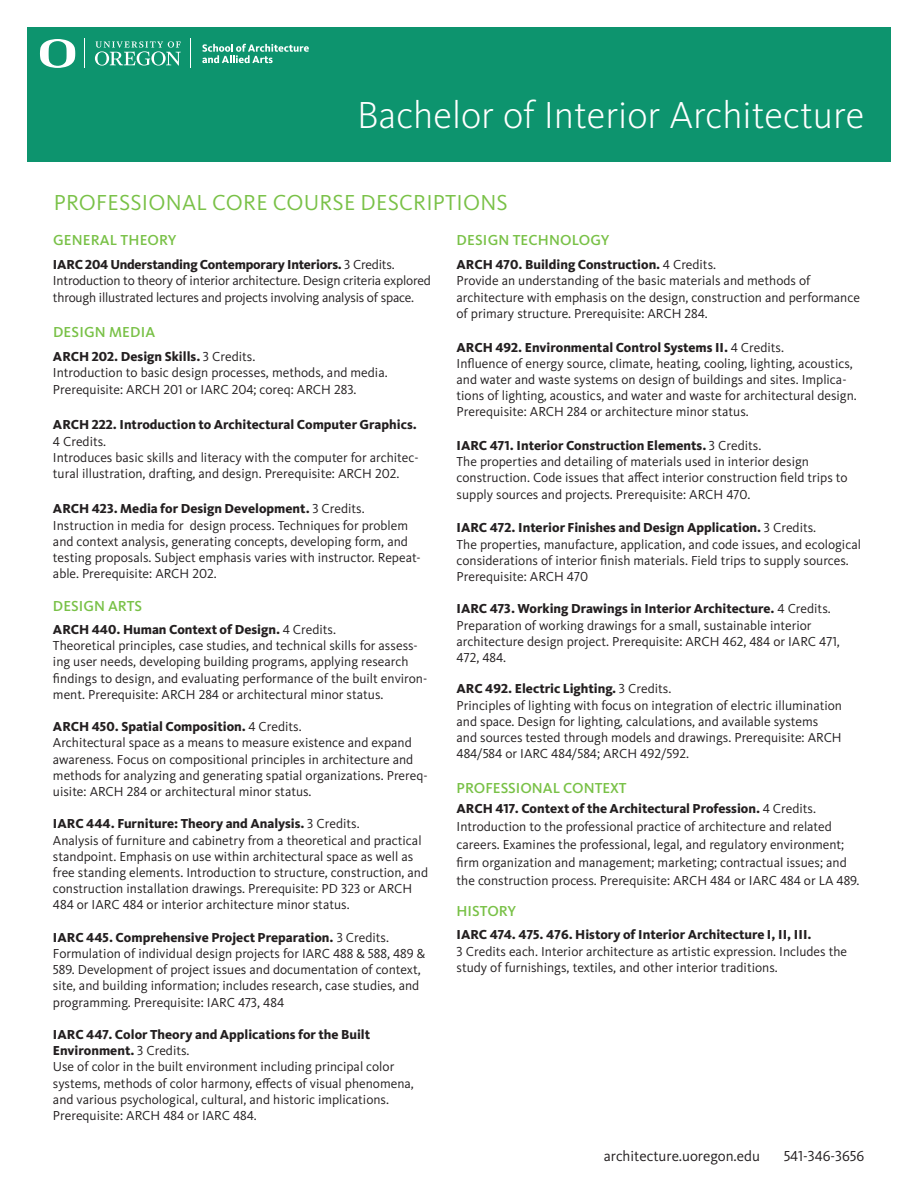
<style>
.page{position:relative;width:918px;height:1188px;background:#fff}
.page>*{position:absolute;margin:0;border:0;box-sizing:border-box;transform-origin:0 0}
.t1{font:300 39px "Kievit Pro";color:#fff}
.B_Head{font:22.5px "Kievit Pro";letter-spacing:.01em;color:#79c147}
.D_Head{font:500 15px "Kievit Pro";letter-spacing:.01em;color:#79c147}
.t2{font:15px "Kievit Pro";color:#231f20}
.C_Head{font:500 15px "Kievit Pro";color:#79c147}
.Body{font:500 15px "Kievit Pro";color:#79c147}
.C_Head-2{font:13.5px/16.2px "Kievit Pro";color:#231f20}
.Body-2{font:13.5px/16.2px "Kievit Pro";color:#231f20}
.C_Head-3{font:800 13.5px "Kievit Pro";color:#231f20}
.s1{font-weight:800}
</style>
<div class="page">
<div style="left:27px;top:27px;width:864px;height:134px;background:#0d946e"></div>
<svg style="left:95px;top:41px;width:86px;height:25px"></svg>
<svg style="left:40px;top:39px;width:35px;height:29px"></svg>
<svg style="left:202px;top:44px;width:107px;height:19px"></svg>
<svg style="left:84px;top:39px;width:1px;height:29px"></svg>
<p class="t1" style="left:357px;top:92px;width:509px">Bachelor of Interior Architecture</p>
<p class="B_Head" style="left:54px;top:189px;width:456px">PROFESSIONAL CORE COURSE DESCRIPTIONS</p>
<p class="D_Head" style="left:53px;top:231px;width:125px">GENERAL THEORY</p>
<p class="C_Head-2" style="left:53px;top:257px;width:379px"><span class="s1">IARC 204 Understanding Contemporary Interiors.</span> 3 Credits.<br>Introduction to theory of interior architecture. Design criteria explored through illustrated lectures and projects involving analysis of space.</p>
<p class="D_Head" style="left:53px;top:323px;width:104px">DESIGN MEDIA</p>
<p class="C_Head-2" style="left:53px;top:348px;width:336px"><span class="s1">ARCH 202. Design Skills.</span> 3 Credits.<br>Introduction to basic design processes, methods, and media.</p>
<p class="C_Head-2" style="left:53px;top:381px;width:305px">Prerequisite: ARCH 201 or IARC 204; coreq: ARCH 283.</p>
<p class="C_Head-3" style="left:53px;top:416px;width:366px">ARCH 222. Introduction to Architectural Computer Graphics.</p>
<p class="C_Head-2" style="left:53px;top:433px;width:367px">4 Credits.<br>Introduces basic skills and literacy with the computer for architec&shy;tural illustration, drafting, and design. Prerequisite: ARCH 202.</p>
<p class="C_Head-2" style="left:53px;top:501px;width:369px"><span class="s1">ARCH 423. Media for Design Development.</span> 3 Credits.<br>Instruction in media for design process. Techniques for problem and context analysis, generating concepts, developing form, and testing proposals. Subject emphasis varies with instructor. Repeat&shy;able. Prerequisite: ARCH 202.</p>
<p class="Body" style="left:53px;top:597px;width:91px">DESIGN ARTS</p>
<p class="C_Head-2" style="left:53px;top:621px;width:376px"><span class="s1">ARCH 440. Human Context of Design.</span> 4 Credits.<br>Theoretical principles, case studies, and technical skills for assess&shy;ing user needs, developing building programs, applying research findings to design, and evaluating performance of the built environ&shy;ment. Prerequisite: ARCH 284 or architectural minor status.</p>
<p class="C_Head-2" style="left:53px;top:718px;width:376px"><span class="s1">ARCH 450. Spatial Composition.</span> 4 Credits.<br>Architectural space as a means to measure existence and expand awareness. Focus on compositional principles in architecture and methods for analyzing and generating spatial organizations. Prereq&shy;uisite: ARCH 284 or architectural minor status.</p>
<p class="C_Head-2" style="left:53px;top:816px;width:377px"><span class="s1">IARC 444. Furniture: Theory and Analysis.</span> 3 Credits.<br>Analysis of furniture and cabinetry from a theoretical and practical standpoint. Emphasis on use within architectural space as well as free standing elements. Introduction to structure, construction, and construction installation drawings. Prerequisite: PD 323 or ARCH 484 or IARC 484 or interior architecture minor status.</p>
<p class="C_Head-2" style="left:53px;top:929px;width:374px"><span class="s1">IARC 445. Comprehensive Project Preparation.</span> 3 Credits.<br>Formulation of individual design projects for IARC 488 &amp; 588, 489 &amp; 589. Development of project issues and documentation of context, site, and building information; includes research, case studies, and programming. Prerequisite: IARC 473, 484</p>
<p class="C_Head-2" style="left:53px;top:1026px;width:362px"><span class="s1">IARC 447. Color Theory and Applications for the Built Environment.</span> 3 Credits.<br>Use of color in the built environment including principal color systems, methods of color harmony, effects of visual phenomena, and various psychological, cultural, and historic implications.</p>
<p class="C_Head-2" style="left:53px;top:1107px;width:205px">Prerequisite: ARCH 484 or IARC 484.</p>
<p class="D_Head" style="left:457px;top:231px;width:154px">DESIGN TECHNOLOGY</p>
<p class="C_Head-2" style="left:457px;top:257px;width:355px"><span class="s1">ARCH 470. Building Construction.</span> 4 Credits.<br>Provide an understanding of the basic materials and methods of</p>
<p class="C_Head-2" style="left:457px;top:289px;width:405px">architecture with emphasis on the design, construction and performance of primary structure. Prerequisite: ARCH 284.</p>
<p class="C_Head-2" style="left:457px;top:339px;width:402px"><span class="s1">ARCH 492. Environmental Control Systems II.</span> 4 Credits.<br>Influence of energy source, climate, heating, cooling, lighting, acoustics, and water and waste systems on design of buildings and sites. Implica&shy;tions of lighting, acoustics, and water and waste for architectural design.<br>Prerequisite: ARCH 284 or architecture minor status.</p>
<p class="C_Head-2" style="left:457px;top:437px;width:354px"><span class="s1">IARC 471. Interior Construction Elements.</span> 3 Credits.<br>The properties and detailing of materials used in interior design</p>
<p class="C_Head-2" style="left:457px;top:470px;width:393px">construction. Code issues that affect interior construction field trips to supply sources and projects. Prerequisite: ARCH 470.</p>
<p class="C_Head-2" style="left:457px;top:520px;width:406px"><span class="s1">IARC 472. Interior Finishes and Design Application.</span> 3 Credits.<br>The properties, manufacture, application, and code issues, and ecological considerations of interior finish materials. Field trips to supply sources.<br>Prerequisite: ARCH 470</p>
<p class="Body-2" style="left:457px;top:601px;width:385px"><span class="s1">IARC 473. Working Drawings in Interior Architecture.</span> 4 Credits.<br>Preparation of working drawings for a small, sustainable interior architecture design project. Prerequisite: ARCH 462, 484 or IARC 471, 472, 484.</p>
<p class="Body-2" style="left:457px;top:681px;width:387px"><span class="s1">ARC 492. Electric Lighting.</span> 3 Credits.<br>Principles of lighting with focus on integration of electric illumination and space. Design for lighting, calculations, and available systems and sources tested through models and drawings. Prerequisite: ARCH 484/584 or IARC 484/584; ARCH 492/592.</p>
<p class="C_Head" style="left:457px;top:779px;width:172px">PROFESSIONAL CONTEXT</p>
<p class="C_Head-2" style="left:457px;top:799px;width:405px;line-height:18px"><span class="s1">ARCH 417. Context of the Architectural Profession.</span> 4 Credits.<br>Introduction to the professional practice of architecture and related careers. Examines the professional, legal, and regulatory environment; firm organization and management; marketing; contractual issues; and the construction process. Prerequisite: ARCH 484 or IARC 484 or LA 489.</p>
<p class="C_Head" style="left:457px;top:902px;width:61px">HISTORY</p>
<p class="C_Head-2" style="left:457px;top:927px;width:392px"><span class="s1">IARC 474. 475. 476. History of Interior Architecture I, II, III.<br></span>3 Credits each. Interior architecture as artistic expression. Includes the study of furnishings, textiles, and other interior traditions.</p>
<p class="t2" style="left:604px;top:1147px;width:158px">architecture.uoregon.edu</p>
<p class="t2" style="left:784px;top:1147px;width:82px">541-346-3656</p>
</div>
